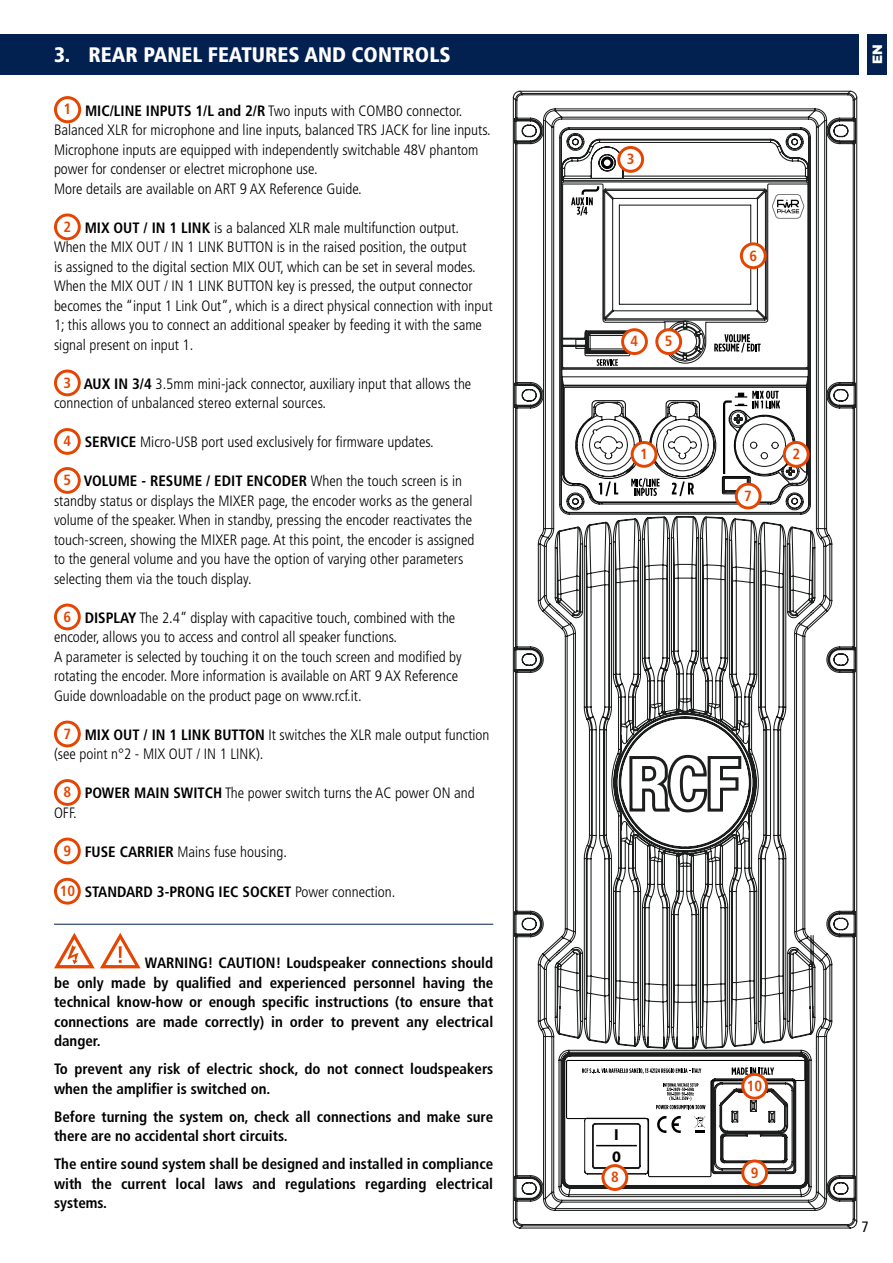
<style>
.page{position:relative;width:893px;height:1263px;background:#fff}
.page>*{position:absolute;margin:0;border:0;box-sizing:border-box;transform-origin:0 0}
.t1{font:900 condensed 21px "Frutiger LT Std";color:#fff}
.t2{font:700 16.05px/21.9px "Myriad Pro";color:#000}
.t3{font:300 condensed 15px/19.5px "Frutiger LT Std";color:#000}
.t4{font:700 condensed 15px/19.5px "Frutiger LT Std";color:#000;text-align:justify}
.t5{font:condensed 15px "Frutiger LT Std";color:#000}
.t6{font:700 condensed 14.85px "Frutiger LT Std";color:#e54500}
.t7{font:900 13.5px "Gotham";color:#fff}
.s1{font-weight:700;color:#e54500}
.s2{font-weight:700}
.s3{font-weight:700;font-size:14.85px;color:#e54500}
.s4{font-size:14.85px;color:#e54500}
.s5{font-weight:300}
</style>
<div class="page">
<div style="left:0;top:34px;width:859px;height:41px;background:#022050"></div>
<div style="left:867px;top:34px;width:20px;height:41px;background:#022050"></div>
<hr style="left:54px;top:924px;width:439px;height:1px;background:#022050">
<div style="left:54px;top:96px;width:27px;height:27px;border:3px solid #e54500;border-radius:50%"></div>
<div style="left:54px;top:213px;width:27px;height:27px;border:3px solid #e54500;border-radius:50%"></div>
<div style="left:54px;top:369px;width:27px;height:27px;border:3px solid #e54500;border-radius:50%"></div>
<div style="left:54px;top:428px;width:27px;height:27px;border:3px solid #e54500;border-radius:50%"></div>
<div style="left:54px;top:467px;width:27px;height:27px;border:3px solid #e54500;border-radius:50%"></div>
<div style="left:54px;top:603px;width:27px;height:27px;border:3px solid #e54500;border-radius:50%"></div>
<div style="left:54px;top:720px;width:27px;height:27px;border:3px solid #e54500;border-radius:50%"></div>
<div style="left:54px;top:779px;width:27px;height:27px;border:3px solid #e54500;border-radius:50%"></div>
<div style="left:54px;top:837px;width:27px;height:27px;border:3px solid #e54500;border-radius:50%"></div>
<div style="left:54px;top:878px;width:27px;height:26px;border:3px solid #e54500;border-radius:50%"></div>
<svg style="left:54px;top:933px;width:87px;height:35px"></svg>
<svg style="left:513px;top:91px;width:344px;height:1138px"></svg>
<svg style="left:561px;top:183px;width:248px;height:187px"></svg>
<svg style="left:714px;top:334px;width:47px;height:19px"></svg>
<svg style="left:597px;top:359px;width:21px;height:7px"></svg>
<svg style="left:571px;top:184px;width:29px;height:32px"></svg>
<svg style="left:772px;top:194px;width:32px;height:25px"></svg>
<svg style="left:563px;top:386px;width:245px;height:117px"></svg>
<div style="left:601px;top:156px;width:12px;height:13px;border:3px solid #020203;border-radius:50%"></div>
<svg style="left:628px;top:753px;width:115px;height:61px"></svg>
<svg style="left:565px;top:1059px;width:241px;height:119px"></svg>
<div style="left:632px;top:442px;width:24px;height:24px;background:#fff;border-radius:50%"></div>
<div style="left:631px;top:441px;width:26px;height:27px;border:3px solid #e54500;border-radius:50%"></div>
<div style="left:784px;top:442px;width:24px;height:24px;background:#fff;border-radius:50%"></div>
<div style="left:783px;top:441px;width:27px;height:27px;border:3px solid #e54500;border-radius:50%"></div>
<div style="left:736px;top:484px;width:24px;height:24px;background:#fff;border-radius:50%"></div>
<div style="left:735px;top:483px;width:27px;height:26px;border:3px solid #e54500;border-radius:50%"></div>
<div style="left:619px;top:147px;width:24px;height:24px;background:#fff;border-radius:50%"></div>
<div style="left:617px;top:146px;width:27px;height:27px;border:3px solid #e54500;border-radius:50%"></div>
<div style="left:623px;top:330px;width:23px;height:23px;background:#fff;border-radius:50%"></div>
<div style="left:621px;top:328px;width:27px;height:27px;border:3px solid #e54500;border-radius:50%"></div>
<div style="left:741px;top:244px;width:24px;height:24px;background:#fff;border-radius:50%"></div>
<div style="left:740px;top:242px;width:27px;height:27px;border:3px solid #e54500;border-radius:50%"></div>
<div style="left:657px;top:330px;width:24px;height:23px;background:#fff;border-radius:50%"></div>
<div style="left:655px;top:328px;width:27px;height:27px;border:3px solid #e54500;border-radius:50%"></div>
<div style="left:603px;top:1165px;width:24px;height:24px;background:#fff;border-radius:50%"></div>
<div style="left:601px;top:1164px;width:27px;height:27px;border:3px solid #e54500;border-radius:50%"></div>
<div style="left:743px;top:1161px;width:24px;height:24px;background:#fff;border-radius:50%"></div>
<div style="left:741px;top:1159px;width:27px;height:27px;border:3px solid #e54500;border-radius:50%"></div>
<div style="left:743px;top:1074px;width:24px;height:24px;background:#fff;border-radius:50%"></div>
<div style="left:741px;top:1073px;width:27px;height:27px;border:3px solid #e54500;border-radius:50%"></div>
<hr style="left:596px;top:1145px;width:41px;height:1px;background:#000">
<h1 class="t1" style="left:54px;top:42px;width:398px">3. REAR PANEL FEATURES AND CONTROLS</h1>
<p class="t3" style="left:54px;top:101px;width:438px;text-indent:10px"><span class="s1">1</span> <span class="s2">MIC/LINE INPUTS 1/L and 2/R</span> Two inputs with COMBO connector.<br>Balanced XLR for microphone and line inputs, balanced TRS JACK for line inputs.<br>Microphone inputs are equipped with independently switchable 48V phantom power for condenser or electret microphone use.<br>More details are available on ART 9 AX Reference Guide.</p>
<p class="t3" style="left:54px;top:218px;width:440px;text-indent:10px"><span class="s3">2</span> <span class="s2">MIX OUT / IN 1 LINK</span> is a balanced XLR male multifunction output.<br>When the MIX OUT / IN 1 LINK BUTTON is in the raised position, the output<br>is assigned to the digital section MIX OUT, which can be set in several modes.<br>When the MIX OUT / IN 1 LINK BUTTON key is pressed, the output connector becomes the “input 1 Link Out”, which is a direct physical connection with input 1; this allows you to connect an additional speaker by feeding it with the same signal present on input 1.</p>
<p class="t3" style="left:54px;top:374px;width:419px;text-indent:10px"><span class="s3">3</span> <span class="s2">AUX IN 3/4</span> 3.5mm mini-jack connector, auxiliary input that allows the connection of unbalanced stereo external sources.</p>
<p class="t3" style="left:64px;top:433px;width:372px"><span class="s3">4</span> <span class="s2">SERVICE</span> Micro-USB port used exclusively for firmware updates.</p>
<p class="t3" style="left:54px;top:472px;width:422px;text-indent:10px"><span class="s3">5</span> <span class="s2">VOLUME - RESUME / EDIT ENCODER</span> When the touch screen is in standby status or displays the MIXER page, the encoder works as the general volume of the speaker. When in standby, pressing the encoder reactivates the touch-screen, showing the MIXER page. At this point, the encoder is assigned to the general volume and you have the option of varying other parameters selecting them via the touch display.</p>
<p class="t3" style="left:54px;top:608px;width:409px;text-indent:10px"><span class="s3">6</span> <span class="s2">DISPLAY</span> The 2.4” display with capacitive touch, combined with the encoder, allows you to access and control all speaker functions.<br>A parameter is selected by touching it on the touch screen and modified by rotating the encoder. More information is available on ART 9 AX Reference Guide downloadable on the product page on www.rcf.it.</p>
<p class="t3" style="left:54px;top:725px;width:437px;text-indent:10px"><span class="s3">7</span> <span class="s2">MIX OUT / IN 1 LINK BUTTON</span> It switches the XLR male output function (see point n°2 - MIX OUT / IN 1 LINK).</p>
<p class="t3" style="left:54px;top:784px;width:422px;text-indent:10px"><span class="s3">8</span> <span class="s2">POWER MAIN SWITCH</span> The power switch turns the AC power ON and<br>OFF.</p>
<p class="t3" style="left:64px;top:842px;width:225px"><span class="s3">9</span> <span class="s2">FUSE CARRIER</span> Mains fuse housing.</p>
<p class="t4" style="left:60px;top:882px;width:337px"><span class="s4">10</span> STANDARD 3-PRONG IEC SOCKET <span class="s5">Power connection.</span></p>
<p class="t4" style="left:54px;top:953px;width:441px;text-indent:91px">WARNING! CAUTION! Loudspeaker connections should be only made by qualified and experienced personnel having the technical know-how or enough specific instructions (to ensure that connections are made correctly) in order to prevent any electrical danger.</p>
<p class="t4" style="left:54px;top:1059px;width:441px">To prevent any risk of electric shock, do not connect loudspeakers when the amplifier is switched on.</p>
<p class="t4" style="left:54px;top:1107px;width:441px">Before turning the system on, check all connections and make sure there are no accidental short circuits.</p>
<p class="t4" style="left:54px;top:1154px;width:441px">The entire sound system shall be designed and installed in compliance with the current local laws and regulations regarding electrical systems.</p>
<p class="t6" style="left:627px;top:150px;width:9px">3</p>
<p class="t6" style="left:631px;top:332px;width:9px">4</p>
<p class="t6" style="left:665px;top:332px;width:9px">5</p>
<p class="t6" style="left:749px;top:247px;width:9px">6</p>
<p class="t6" style="left:640px;top:445px;width:9px">1</p>
<p class="t6" style="left:792px;top:445px;width:9px">2</p>
<p class="t6" style="left:744px;top:487px;width:9px">7</p>
<p class="t7" style="left:868px;top:64px;width:21px;rotate:-90deg">EN</p>
<p class="t2" style="left:612px;top:1123px;width:10px">I<br>0</p>
<p class="t6" style="left:747px;top:1077px;width:17px">10</p>
<p class="t6" style="left:611px;top:1168px;width:9px">8</p>
<p class="t6" style="left:751px;top:1164px;width:9px">9</p>
<p class="t5" style="left:862px;top:1218px;width:9px">7</p>
</div>
